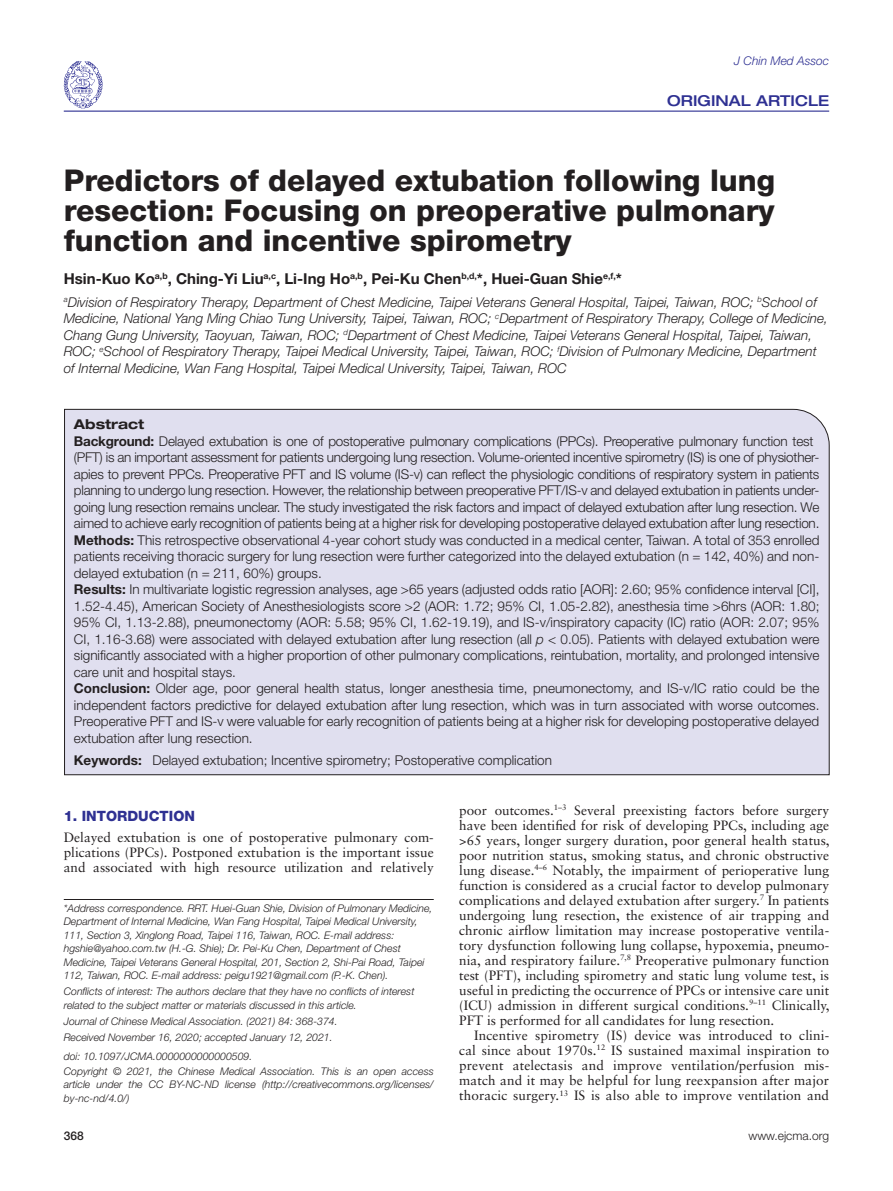
<style>
.page{position:relative;width:893px;height:1191px;background:#fff}
.page>*{position:absolute;margin:0;border:0;box-sizing:border-box;transform-origin:0 0}
.t1{font:800 30px/30px "Helvetica Neue LT Std";color:#231f20;text-align:justify}
.t2{font:700 15px "Helvetica Neue LT Std";color:#231f20}
.t3{font:500 expanded 15px "Helvetica Neue LT Std";color:#2e3092}
.t4{font:800 14.25px "Helvetica Neue LT Std";color:#2e3092}
.t5{font:300 13.5px/16.5px "Helvetica Neue LT Std";color:#231f20}
.t6{font:13.5px/15px "Sabon LT Std";color:#231f20;text-align:justify}
.t7{font:italic 300 13.5px/16.5px "Helvetica Neue LT Std";color:#231f20}
.t8{font:italic 300 12px "Helvetica Neue LT Std";color:#2e3092}
.t9{font:300 12px "Helvetica Neue LT Std";color:#231f20}
.t10{font:500 12px "Helvetica Neue LT Std";color:#231f20}
.t11{font:italic 300 10.5px/13.5px "Helvetica Neue LT Std";color:#231f20}
.s1{font-weight:700;font-stretch:expanded}
.s2{font-weight:700}
.s3{font-style:italic}
</style>
<div class="page">
<hr style="left:64px;top:111px;width:765px;height:1px;background:#2e3092">
<svg style="left:64px;top:61px;width:39px;height:47px"></svg>
<hr style="left:64px;top:899px;width:370px;height:1px;background:#231f20">
<div style="left:64px;top:408px;width:766px;height:367px;background:#e0dfef"></div>
<p class="t8" style="left:734px;top:54px;width:96px">J Chin Med Assoc</p>
<p class="t3" style="left:667px;top:91px;width:163px">ORIGINAL ARTICLE</p>
<h1 class="t1" style="left:64px;top:166px;width:713px">Predictors of delayed extubation following lung resection: Focusing on preoperative pulmonary function and incentive spirometry</h1>
<p class="t2" style="left:64px;top:269px;width:560px">Hsin-Kuo Ko<sup>a,b</sup>, Ching-Yi Liu<sup>a,c</sup>, Li-Ing Ho<sup>a,b</sup>, Pei-Ku Chen<sup>b,d,</sup>*, Huei-Guan Shie<sup>e,f,</sup>*</p>
<p class="t7" style="left:64px;top:294px;width:766px"><sup>a</sup>Division of Respiratory Therapy, Department of Chest Medicine, Taipei Veterans General Hospital, Taipei, Taiwan, ROC; <sup>b</sup>School of Medicine, National Yang Ming Chiao Tung University, Taipei, Taiwan, ROC; <sup>c</sup>Department of Respiratory Therapy, College of Medicine, Chang Gung University, Taoyuan, Taiwan, ROC; <sup>d</sup>Department of Chest Medicine, Taipei Veterans General Hospital, Taipei, Taiwan, ROC; <sup>e</sup>School of Respiratory Therapy, Taipei Medical University, Taipei, Taiwan, ROC; <sup>f</sup>Division of Pulmonary Medicine, Department of Internal Medicine, Wan Fang Hospital, Taipei Medical University, Taipei, Taiwan, ROC</p>
<p class="t5" style="left:74px;top:416px;width:747px"><span class="s1">Abstract<br></span><span class="s2">Background:</span> Delayed extubation is one of postoperative pulmonary complications (PPCs). Preoperative pulmonary function test (PFT) is an important assessment for patients undergoing lung resection. Volume-oriented incentive spirometry (IS) is one of physiother&shy;apies to prevent PPCs. Preoperative PFT and IS volume (IS-v) can reflect the physiologic conditions of respiratory system in patients planning to undergo lung resection. However, the relationship between preoperative PFT/IS-v and delayed extubation in patients under&shy;going lung resection remains unclear. The study investigated the risk factors and impact of delayed extubation after lung resection. We aimed to achieve early recognition of patients being at a higher risk for developing postoperative delayed extubation after lung resection.<br><span class="s2">Methods:</span> This retrospective observational 4-year cohort study was conducted in a medical center, Taiwan. A total of 353 enrolled patients receiving thoracic surgery for lung resection were further categorized into the delayed extubation (n = 142, 40%) and non&shy;delayed extubation (n = 211, 60%) groups.<br><span class="s2">Results:</span> In multivariate logistic regression analyses, age &gt;65 years (adjusted odds ratio [AOR]: 2.60; 95% confidence interval [CI], 1.52-4.45), American Society of Anesthesiologists score &gt;2 (AOR: 1.72; 95% CI, 1.05-2.82), anesthesia time &gt;6hrs (AOR: 1.80; 95% CI, 1.13-2.88), pneumonectomy (AOR: 5.58; 95% CI, 1.62-19.19), and IS-v/inspiratory capacity (IC) ratio (AOR: 2.07; 95% CI, 1.16-3.68) were associated with delayed extubation after lung resection (all <span class="s3">p</span> &lt; 0.05). Patients with delayed extubation were significantly associated with a higher proportion of other pulmonary complications, reintubation, mortality, and prolonged intensive care unit and hospital stays.<br><span class="s2">Conclusion:</span> Older age, poor general health status, longer anesthesia time, pneumonectomy, and IS-v/IC ratio could be the independent factors predictive for delayed extubation after lung resection, which was in turn associated with worse outcomes.<br>Preoperative PFT and IS-v were valuable for early recognition of patients being at a higher risk for developing postoperative delayed extubation after lung resection.</p>
<p class="t5" style="left:74px;top:752px;width:480px"><span class="s2">Keywords:</span> Delayed extubation; Incentive spirometry; Postoperative complication</p>
<p class="t4" style="left:64px;top:807px;width:133px">1. INTORDUCTION</p>
<p class="t6" style="left:64px;top:829px;width:371px">Delayed extubation is one of postoperative pulmonary com&shy;plications (PPCs). Postponed extubation is the important issue and associated with high resource utilization and relatively</p>
<p class="t11" style="left:64px;top:901px;width:370px">*Address correspondence. RRT. Huei-Guan Shie, Division of Pulmonary Medicine, Department of Internal Medicine, Wan Fang Hospital, Taipei Medical University, 111, Section 3, Xinglong Road, Taipei 116, Taiwan, ROC. E-mail address: hgshie@yahoo.com.tw (H.-G. Shie); Dr. Pei-Ku Chen, Department of Chest Medicine, Taipei Veterans General Hospital, 201, Section 2, Shi-Pai Road, Taipei 112, Taiwan, ROC. E-mail address: peigu1921@gmail.com (P.-K. Chen).</p>
<p class="t11" style="left:64px;top:984px;width:352px">Conflicts of interest: The authors declare that they have no conflicts of interest related to the subject matter or materials discussed in this article.</p>
<p class="t11" style="left:64px;top:1013px;width:275px;line-height:15.9px">Journal of Chinese Medical Association. (2021) 84: 368-374.<br>Received November 16, 2020; accepted January 12, 2021.</p>
<p class="t11" style="left:64px;top:1048px;width:371px;line-height:15px">doi: 10.1097/JCMA.0000000000000509.<br>Copyright © 2021, the Chinese Medical Association. This is an open access</p>
<p class="t11" style="left:64px;top:1077px;width:371px">article under the CC BY-NC-ND license (http://creativecommons.org/licenses/ by-nc-nd/4.0/)</p>
<p class="t6" style="left:459px;top:802px;width:372px">poor outcomes.<sup>1–3</sup> Several preexisting factors before surgery have been identified for risk of developing PPCs, including age &gt;65 years, longer surgery duration, poor general health status, poor nutrition status, smoking status, and chronic obstructive lung disease.<sup>4–6</sup> Notably, the impairment of perioperative lung function is considered as a crucial factor to develop pulmonary complications and delayed extubation after surgery.<sup>7</sup> In patients undergoing lung resection, the existence of air trapping and chronic airflow limitation may increase postoperative ventila&shy;tory dysfunction following lung collapse, hypoxemia, pneumo&shy;nia, and respiratory failure.<sup>7,8</sup> Preoperative pulmonary function test (PFT), including spirometry and static lung volume test, is useful in predicting the occurrence of PPCs or intensive care unit (ICU) admission in different surgical conditions.<sup>9–11</sup> Clinically, PFT is performed for all candidates for lung resection.</p>
<p class="t6" style="left:459px;top:1027px;width:371px;text-indent:15px">Incentive spirometry (IS) device was introduced to clini&shy;cal since about 1970s.<sup>12</sup> IS sustained maximal inspiration to prevent atelectasis and improve ventilation/perfusion mis&shy;match and it may be helpful for lung reexpansion after major thoracic surgery.<sup>13</sup> IS is also able to improve ventilation and</p>
<p class="t10" style="left:64px;top:1128px;width:22px">368</p>
<p class="t9" style="left:748px;top:1128px;width:82px">www.ejcma.org</p>
</div>
